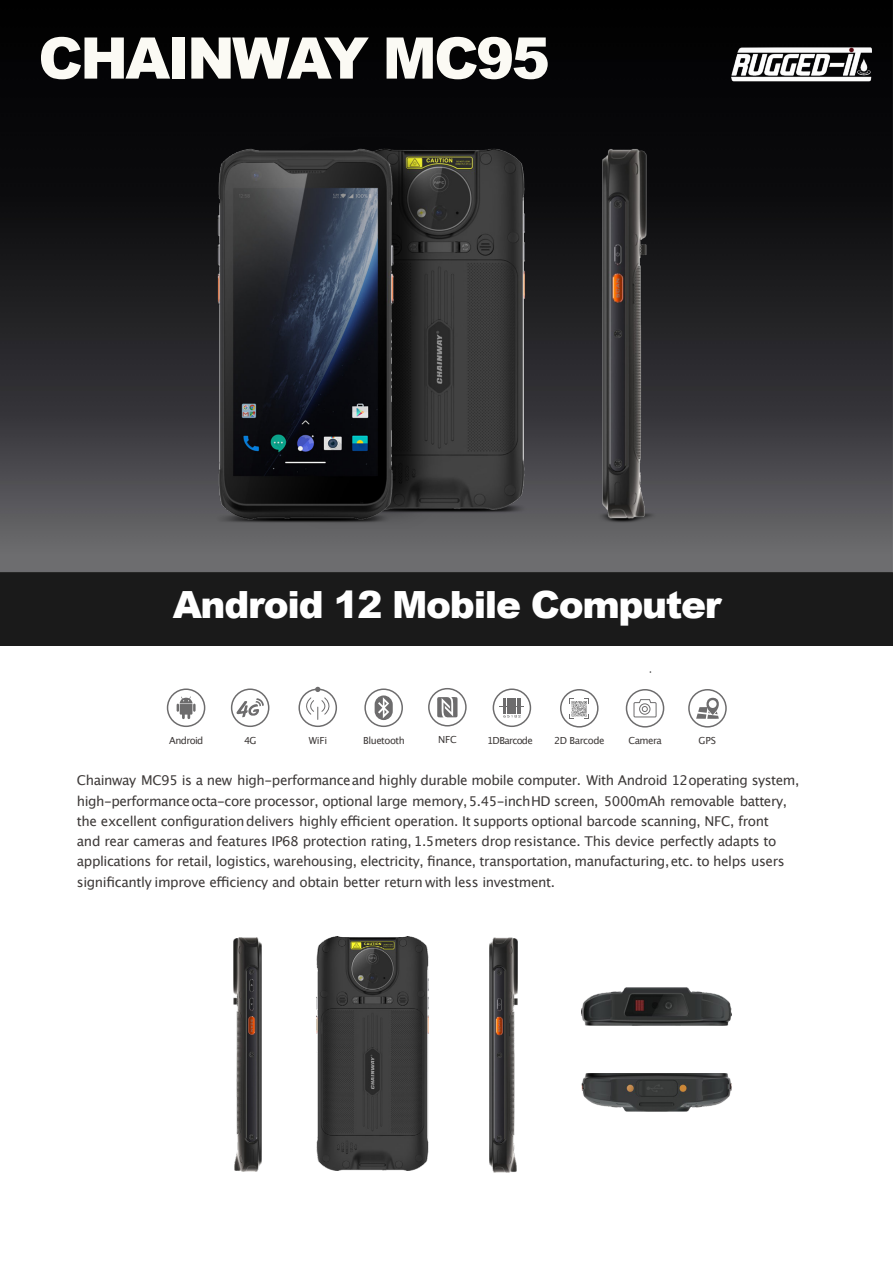
<style>
.page{position:relative;width:893px;height:1263px;background:#fff}
.page>*{position:absolute;margin:0;border:0;box-sizing:border-box;transform-origin:0 0}
.t1{font:900 57.45px "Arial";letter-spacing:-.045em;color:#fbfaf4}
.t2{font:900 37.5px "Arial";letter-spacing:-.035em;color:#fff}
.t3{font:13.5px/20.2px "Lucida Grande";letter-spacing:-.03em;color:#3e3a39}
.t4{font:9.75px "Lucida Grande";letter-spacing:-.05em;color:#3e3a39}
.t5{font:9.75px "Lucida Grande";letter-spacing:-.07em;color:#3e3a39}
</style>
<div class="page">
<div style="left:0;top:572px;width:893px;height:74px;background:#1a1a1a"></div>
<img style="left:0;top:0;width:893px;height:572px">
<img style="left:732px;top:48px;width:140px;height:33px">
<img style="left:581px;top:987px;width:151px;height:38px">
<img style="left:581px;top:1074px;width:151px;height:38px">
<svg style="left:301px;top:687px;width:33px;height:33px"></svg>
<svg style="left:375px;top:695px;width:18px;height:25px"></svg>
<svg style="left:500px;top:698px;width:24px;height:19px"></svg>
<svg style="left:696px;top:698px;width:23px;height:21px"></svg>
<svg style="left:633px;top:699px;width:24px;height:19px"></svg>
<svg style="left:570px;top:698px;width:19px;height:21px"></svg>
<div style="left:231px;top:688px;width:38px;height:39px;border:1px solid #6d6c6d;border-radius:50%"></div>
<div style="left:298px;top:688px;width:39px;height:39px;border:1px solid #6d6c6d;border-radius:50%"></div>
<div style="left:364px;top:688px;width:39px;height:39px;border:1px solid #6d6c6d;border-radius:50%"></div>
<div style="left:493px;top:688px;width:38px;height:39px;border:1px solid #6d6c6d;border-radius:50%"></div>
<div style="left:560px;top:689px;width:39px;height:38px;border:1px solid #6d6c6d;border-radius:50%"></div>
<div style="left:428px;top:688px;width:39px;height:38px;border:1px solid #6d6c6d;border-radius:50%"></div>
<div style="left:626px;top:689px;width:38px;height:38px;border:1px solid #6d6c6d;border-radius:50%"></div>
<div style="left:688px;top:689px;width:39px;height:38px;border:1px solid #6d6c6d;border-radius:50%"></div>
<svg style="left:437px;top:697px;width:21px;height:20px"></svg>
<svg style="left:237px;top:698px;width:27px;height:19px"></svg>
<div style="left:167px;top:688px;width:38px;height:39px;border:1px solid #6d6c6d;border-radius:50%"></div>
<svg style="left:177px;top:696px;width:19px;height:23px"></svg>
<img style="left:216px;top:137px;width:440px;height:391px">
<img style="left:316px;top:937px;width:112px;height:234px">
<img style="left:489px;top:937px;width:29px;height:235px">
<img style="left:233px;top:937px;width:28px;height:235px">
<h1 class="t1" style="left:38px;top:37px;width:513px">CHAINWAY MC95</h1>
<h2 class="t2" style="left:173px;top:591px;width:550px">Android 12 Mobile Computer</h2>
<p class="t4" style="left:169px;top:736px;width:36px">Android</p>
<p class="t4" style="left:244px;top:736px;width:14px">4G</p>
<p class="t4" style="left:309px;top:736px;width:20px">WiFi</p>
<p class="t4" style="left:363px;top:736px;width:43px">Bluetooth</p>
<p class="t4" style="left:438px;top:736px;width:20px">NFC</p>
<p class="t5" style="left:487px;top:736px;width:47px">1DBarcode</p>
<p class="t4" style="left:554px;top:737px;width:52px">2D Barcode</p>
<p class="t4" style="left:628px;top:737px;width:35px">Camera</p>
<p class="t4" style="left:698px;top:737px;width:19px">GPS</p>
<p class="t3" style="left:77px;top:771px;width:724px">Chainway MC95 is a new high-performanceand highly durable mobile computer. With Android 12operating system, high-performanceocta-core processor, optional large memory,5.45-inchHD screen, 5000mAh removable battery, the excellent configuration delivers highly efficient operation. It supports optional barcode scanning, NFC, front<br>and rear cameras and features IP68 protection rating, 1.5meters drop resistance. This device perfectly adapts to applications for retail, logistics, warehousing, electricity, finance, transportation, manufacturing,etc. to helps users significantly improve efficiency and obtain better return with less investment.</p>
</div>
